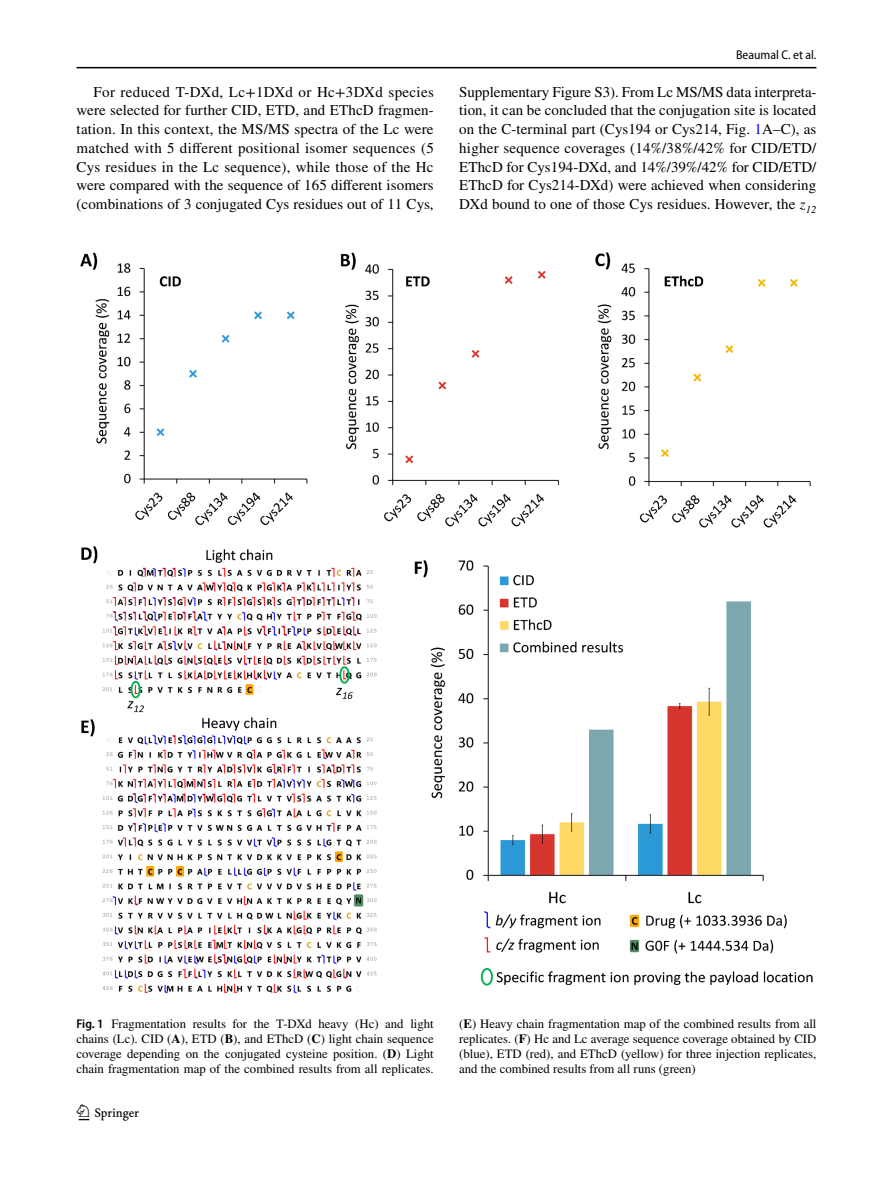
<style>
.page{position:relative;width:893px;height:1187px;background:#fff}
.page>*{position:absolute;margin:0;border:0;box-sizing:border-box;transform-origin:0 0}
.t1{font:22.5px "Springnew Regular 2";color:#000}
.t2{font:15px/18.8px "STIX";letter-spacing:.005em;color:#000;text-align:justify}
.t3{font:12.75px/15px "STIX";color:#000;text-align:justify}
.t4{font:semi-condensed 12.75px "Myriad Pro";color:#000}
.s1{color:#00f}
.s2{font-style:italic}
.s3{font-family:"Myriad Pro";font-weight:600;font-stretch:semi-condensed}
.s4{font-weight:700}
</style>
<div class="page">
<hr style="left:77px;top:67px;width:739px;height:1px;background:#000">
<img style="left:81px;top:252px;width:731px;height:741px">
<p class="t4" style="left:736px;top:48px;width:82px">Beaumal C. et al.</p>
<p class="t2" style="left:77px;top:83px;width:359px;text-indent:17px">For reduced T-DXd, Lc+1DXd or Hc+3DXd species were selected for further CID, ETD, and EThcD fragmen&shy;tation. In this context, the MS/MS spectra of the Lc were matched with 5 different positional isomer sequences (5<br>Cys residues in the Lc sequence), while those of the Hc were compared with the sequence of 165 different isomers (combinations of 3 conjugated Cys residues out of 11 Cys,</p>
<p class="t2" style="left:459px;top:83px;width:359px">Supplementary Figure S3). From Lc MS/MS data interpreta&shy;tion, it can be concluded that the conjugation site is located on the C-terminal part (Cys194 or Cys214, Fig. <span class="s1">1</span>A–C), as higher sequence coverages (14%/38%/42% for CID/ETD/ EThcD for Cys194-DXd, and 14%/39%/42% for CID/ETD/ EThcD for Cys214-DXd) were achieved when considering DXd bound to one of those Cys residues. However, the <span class="s2">z</span><sub>12</sub></p>
<p class="t3" style="left:77px;top:1017px;width:359px"><span class="s3">Fig. 1</span> Fragmentation results for the T-DXd heavy (Hc) and light chains (Lc). CID (<span class="s4">A</span>), ETD (<span class="s4">B</span>), and EThcD (<span class="s4">C</span>) light chain sequence coverage depending on the conjugated cysteine position. (<span class="s4">D</span>) Light chain fragmentation map of the combined results from all replicates.</p>
<p class="t3" style="left:459px;top:1017px;width:359px">(<span class="s4">E</span>) Heavy chain fragmentation map of the combined results from all replicates. (<span class="s4">F</span>) Hc and Lc average sequence coverage obtained by CID (blue), ETD (red), and EThcD (yellow) for three injection replicates, and the combined results from all runs (green)</p>
<h1 class="t1" style="left:79px;top:1104px;width:62px">1 3</h1>
</div>
